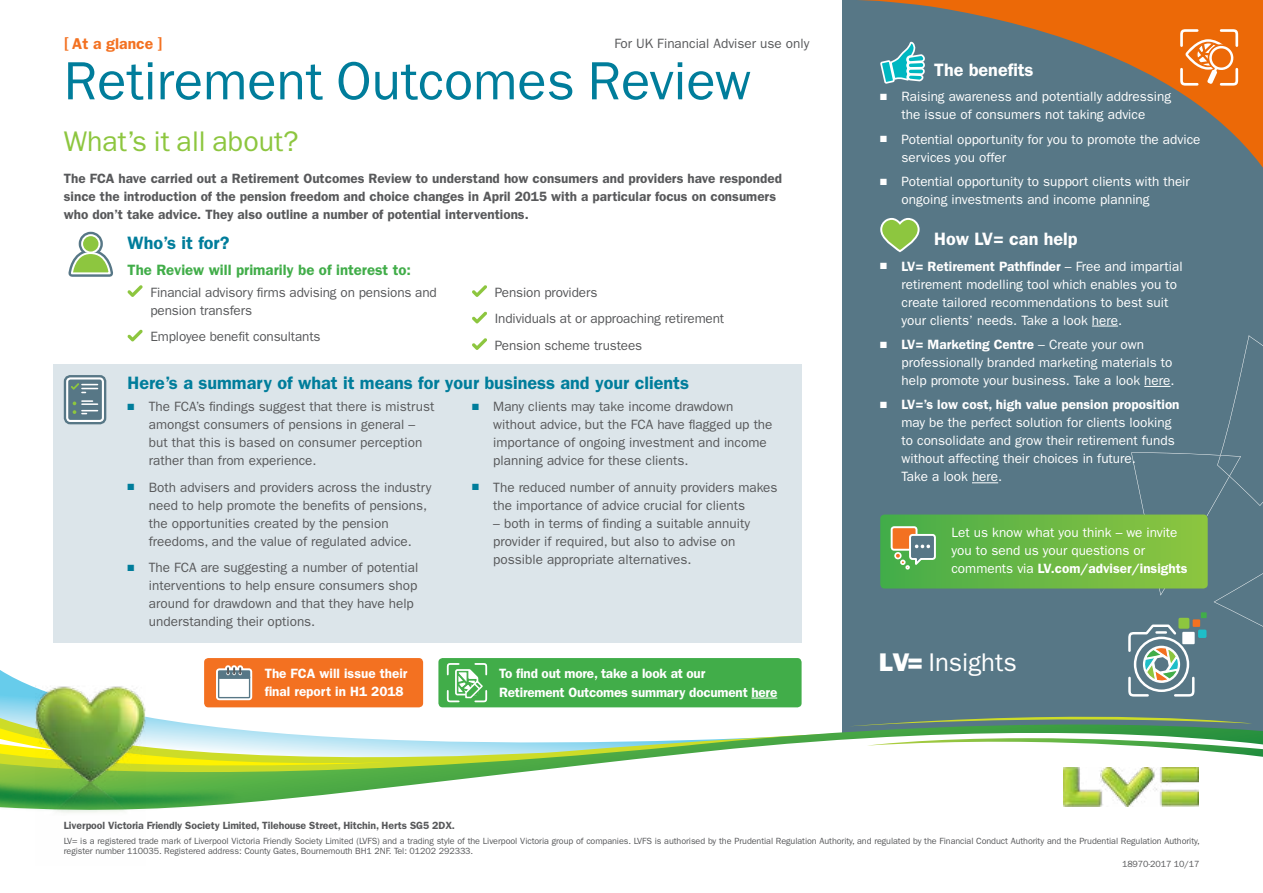
<style>
.page{position:relative;width:1263px;height:893px;background:#fff}
.page>*{position:absolute;margin:0;border:0;box-sizing:border-box;transform-origin:0 0}
.t1{font:54px "ITC Franklin Gothic Std";color:#007d9b}
.t2{font:28.5px "ITC Franklin Gothic Std";color:#8dc63f}
.t3{font:25.65px "ITC Franklin Gothic Std";color:#fff}
.t4{font:600 18px "ITC Franklin Gothic Std";color:#007d9b}
.t5{font:600 18px "ITC Franklin Gothic Std";color:#fff}
.t6{font:600 15.75px "ITC Franklin Gothic Std";color:#f37121}
.t7{font:600 15px "ITC Franklin Gothic Std";color:#41ad49}
.t8{font:13.5px/18px "ITC Franklin Gothic Std";color:#58595b}
.t9{font:13.5px/18px "ITC Franklin Gothic Std";color:#fff}
.t10{font:600 13.5px/18px "ITC Franklin Gothic Std";color:#58595b}
.t11{font:600 13.5px/18px "ITC Franklin Gothic Std";letter-spacing:-.015em;color:#fff}
.t12{font:600 10.5px "ITC Franklin Gothic Std";letter-spacing:-.01em;color:#58595b}
.t13{font:9px/10.8px "ITC Franklin Gothic Std";letter-spacing:-.01em;color:#58595b}
.s1{color:#007d9b}
.s2{font-weight:600}
.s3{font-family:"ITC Franklin Gothic Std Hvy"}
</style>
<div class="page">
<div style="left:842px;top:0;width:421px;height:732px;background:#577786"></div>
<svg style="left:859px;top:0;width:404px;height:168px"></svg>
<svg style="left:1179px;top:28px;width:60px;height:59px;background:#f08d43"></svg>
<svg style="left:0;top:670px;width:802px;height:36px"></svg>
<svg style="left:0;top:706px;width:801px;height:14px"></svg>
<svg style="left:0;top:720px;width:1263px;height:87px"></svg>
<svg style="left:867px;top:734px;width:396px;height:23px"></svg>
<svg style="left:843px;top:716px;width:409px;height:11px"></svg>
<img style="left:0;top:774px;width:289px;height:36px">
<svg style="left:0;top:724px;width:386px;height:50px"></svg>
<img style="left:35px;top:686px;width:111px;height:127px">
<img style="left:1063px;top:768px;width:135px;height:38px">
<div style="left:204px;top:658px;width:219px;height:49px;background:#f37121;border-radius:4px"></div>
<svg style="left:216px;top:665px;width:37px;height:36px"></svg>
<div style="left:438px;top:658px;width:363px;height:49px;background:#41ad49;border-radius:4px"></div>
<svg style="left:751px;top:698px;width:26px;height:1px"></svg>
<div style="left:53px;top:364px;width:748px;height:278px;background:#dce5ea"></div>
<svg style="left:127px;top:285px;width:16px;height:12px"></svg>
<svg style="left:127px;top:330px;width:16px;height:11px"></svg>
<svg style="left:472px;top:285px;width:15px;height:12px"></svg>
<svg style="left:472px;top:312px;width:15px;height:11px"></svg>
<svg style="left:472px;top:338px;width:15px;height:12px"></svg>
<div style="left:79px;top:232px;width:24px;height:24px;border:7px solid #577786;border-radius:50%"></div>
<div style="left:82px;top:235px;width:17px;height:18px;background:#8dc63f;border-radius:50%"></div>
<div style="left:81px;top:234px;width:19px;height:19px;border:2px solid #fff;border-radius:50%"></div>
<svg style="left:68px;top:246px;width:45px;height:31px"></svg>
<div style="left:64px;top:375px;width:42px;height:49px;border:7px solid #577786;border-radius:3px"></div>
<div style="left:67px;top:378px;width:36px;height:43px;background:#577786;border-radius:3px"></div>
<div style="left:66px;top:377px;width:38px;height:45px;border:2px solid #fff;border-radius:3px"></div>
<svg style="left:71px;top:383px;width:27px;height:10px"></svg>
<svg style="left:73px;top:400px;width:25px;height:14px"></svg>
<svg style="left:446px;top:663px;width:41px;height:39px"></svg>
<svg style="left:880px;top:218px;width:40px;height:35px"></svg>
<svg style="left:1092px;top:326px;width:26px;height:1px"></svg>
<svg style="left:880px;top:335px;width:383px;height:362px"></svg>
<svg style="left:879px;top:41px;width:47px;height:44px"></svg>
<p class="t6" style="left:64px;top:34px;width:101px">[ At a glance ]</p>
<p class="t8" style="left:614px;top:34px;width:197px">For UK Financial Adviser use only</p>
<h1 class="t1" style="left:64px;top:50px;width:688px">Retirement Outcomes Review</h1>
<h2 class="t2" style="left:64px;top:125px;width:236px">What’s it all about?</h2>
<p class="t10" style="left:64px;top:169px;width:720px">The FCA have carried out a Retirement Outcomes Review to understand how consumers and providers have responded since the introduction of the pension freedom and choice changes in April 2015 with a particular focus on consumers who don’t take advice. They also outline a number of potential interventions.</p>
<h3 class="t4" style="left:128px;top:233px;width:103px">Who’s it for?</h3>
<p class="t7" style="left:128px;top:261px;width:285px">The Review will primarily be of interest to:</p>
<p class="t8" style="left:150px;top:283px;width:288px">Financial advisory firms advising on pensions and pension transfers</p>
<p class="t8" style="left:150px;top:328px;width:172px">Employee benefit consultants</p>
<p class="t8" style="left:495px;top:279px;width:231px;line-height:26.5px">Pension providers<br>Individuals at or approaching retirement<br>Pension scheme trustees</p>
<h3 class="t4" style="left:128px;top:372px;width:563px">Here’s a summary of what it means for your business and your clients</h3>
<p class="t8" style="left:149px;top:398px;width:287px;text-indent:-21px"><span class="s1">■</span> The FCA’s findings suggest that there is mistrust amongst consumers of pensions in general – but that this is based on consumer perception rather than from experience.</p>
<p class="t8" style="left:149px;top:478px;width:284px;text-indent:-21px"><span class="s1">■</span> Both advisers and providers across the industry need to help promote the benefits of pensions, the opportunities created by the pension freedoms, and the value of regulated advice.</p>
<p class="t8" style="left:149px;top:559px;width:271px;text-indent:-21px"><span class="s1">■</span> The FCA are suggesting a number of potential interventions to help ensure consumers shop around for drawdown and that they have help understanding their options.</p>
<p class="t8" style="left:493px;top:398px;width:281px;text-indent:-21px"><span class="s1">■</span> Many clients may take income drawdown without advice, but the FCA have flagged up the importance of ongoing investment and income planning advice for these clients.</p>
<p class="t8" style="left:493px;top:478px;width:286px;text-indent:-21px"><span class="s1">■</span> The reduced number of annuity providers makes the importance of advice crucial for clients</p>
<p class="t8" style="left:493px;top:514px;width:258px">– both in terms of finding a suitable annuity provider if required, but also to advise on possible appropriate alternatives.</p>
<p class="t11" style="left:265px;top:664px;width:144px">The FCA will issue their final report in H1 2018</p>
<p class="t11" style="left:499px;top:664px;width:280px;line-height:18.8px">To find out more, take a look at our<br>Retirement Outcomes summary document here</p>
<h3 class="t5" style="left:934px;top:59px;width:101px">The benefits</h3>
<p class="t9" style="left:880px;top:88px;width:292px;text-align:center">■ Raising awareness and potentially addressing the issue of consumers not taking advice</p>
<p class="t9" style="left:901px;top:130px;width:300px;text-indent:-21px">■ Potential opportunity for you to promote the advice services you offer</p>
<p class="t9" style="left:901px;top:173px;width:290px;text-indent:-21px">■ Potential opportunity to support clients with their ongoing investments and income planning</p>
<h3 class="t5" style="left:934px;top:229px;width:145px">How LV= can help</h3>
<p class="t9" style="left:901px;top:257px;width:283px;text-indent:-21px">■ <span class="s2">LV= Retirement Pathfinder</span> – Free and impartial retirement modelling tool which enables you to create tailored recommendations to best suit your clients’ needs. Take a look here.</p>
<p class="t9" style="left:901px;top:336px;width:274px;text-indent:-21px">■ <span class="s2">LV= Marketing Centre</span> – Create your own professionally branded marketing materials to help promote your business. Take a look here.</p>
<p class="t9" style="left:901px;top:396px;width:280px;text-indent:-21px">■ <span class="s2">LV=’s low cost, high value pension proposition </span>may be the perfect solution for clients looking to consolidate and grow their retirement funds without affecting their choices in future.<br>Take a look here.</p>
<p class="t9" style="left:951px;top:524px;width:238px">Let us know what you think – we invite you to send us your questions or comments via <span class="s2">LV.com/adviser/insights</span></p>
<h3 class="t3" style="left:879px;top:647px;width:139px"><span class="s3">LV=</span> Insights</h3>
<p class="t12" style="left:64px;top:819px;width:393px">Liverpool Victoria Friendly Society Limited, Tilehouse Street, Hitchin, Herts SG5 2DX.</p>
<p class="t13" style="left:64px;top:835px;width:1137px">LV= is a registered trade mark of Liverpool Victoria Friendly Society Limited (LVFS) and a trading style of the Liverpool Victoria group of companies. LVFS is authorised by the Prudential Regulation Authority, and regulated by the Financial Conduct Authority and the Prudential Regulation Authority, register number 110035. Registered address: County Gates, Bournemouth BH1 2NF. Tel: 01202 292333.</p>
<p class="t13" style="left:1122px;top:859px;width:79px">18970-2017 10/17</p>
</div>
